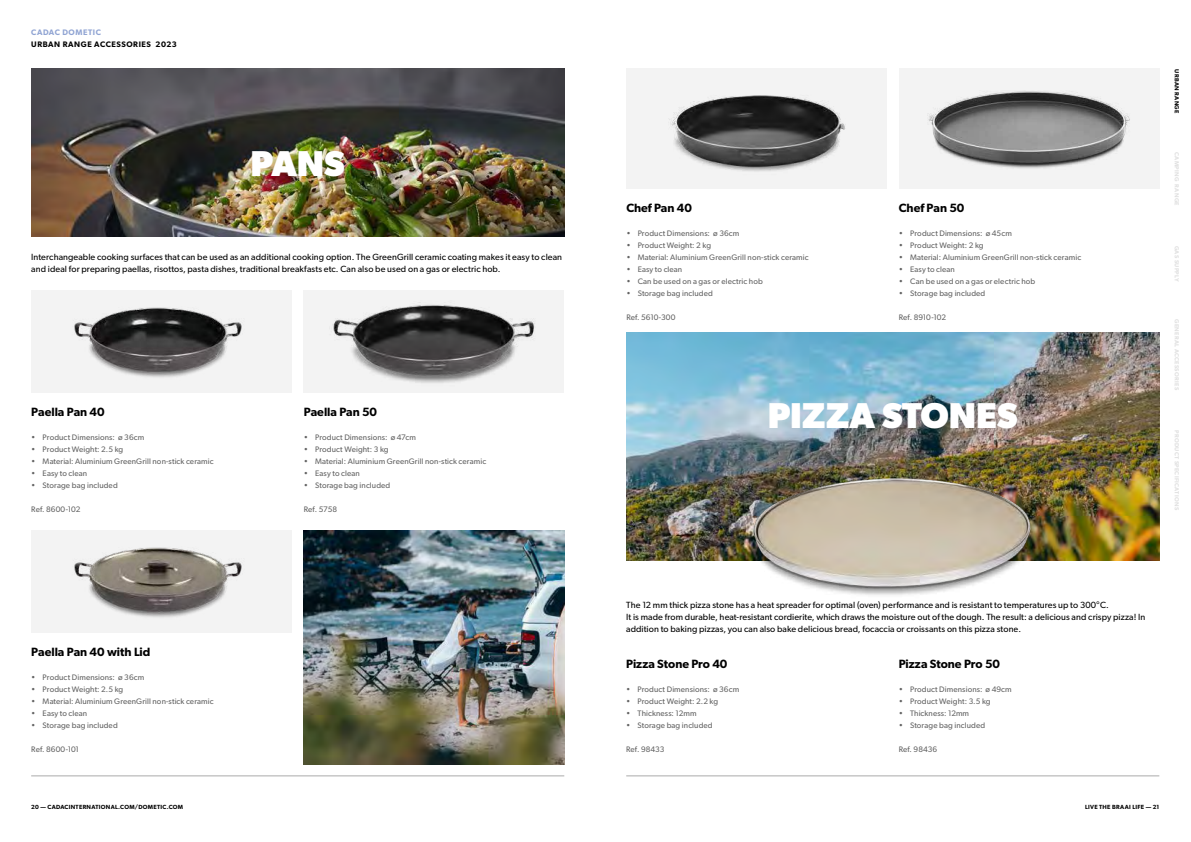
<style>
.page{position:relative;width:1191px;height:842px;background:#fff}
.page>*{position:absolute;margin:0;border:0;box-sizing:border-box;transform-origin:0 0}
.t1{font:700 36px "Gibson";color:#fff}
.t2{font:600 12px "Gibson";color:#000}
.t3{font:9px/12px "Gibson";letter-spacing:.01em;color:#000}
.t4{font:8px "Gibson";letter-spacing:.015em;color:#636363}
.t5{font:600 8px "Gibson";letter-spacing:.07em;color:#000}
.t6{font:600 8px "Gibson";letter-spacing:.07em;color:#90a4d3}
.t7{font:8px "Gibson";letter-spacing:-.01em;color:#636363}
.t8{font:600 6px "Gibson";letter-spacing:.045em;color:#000}
.t9{font:600 6px "Gibson";letter-spacing:.05em;color:#e0e0e0}
</style>
<div class="page">
<div style="left:31px;top:290px;width:261px;height:102px;background:#f3f3f3"></div>
<img style="left:74px;top:307px;width:168px;height:71px">
<div style="left:31px;top:530px;width:261px;height:102px;background:#f3f3f3"></div>
<img style="left:74px;top:547px;width:168px;height:71px">
<div style="left:304px;top:290px;width:260px;height:102px;background:#f3f3f3"></div>
<img style="left:333px;top:302px;width:202px;height:81px">
<img style="left:31px;top:68px;width:533px;height:168px">
<hr style="left:31px;top:776px;width:533px;height:1px;background:#aaa">
<div style="left:626px;top:68px;width:260px;height:120px;background:#f3f3f3"></div>
<div style="left:898px;top:68px;width:261px;height:120px;background:#f3f3f3"></div>
<img style="left:669px;top:95px;width:176px;height:77px">
<img style="left:928px;top:91px;width:202px;height:77px">
<img style="left:626px;top:332px;width:533px;height:228px">
<img style="left:736px;top:463px;width:311px;height:132px">
<hr style="left:626px;top:776px;width:533px;height:1px;background:#aaa">
<img style="left:304px;top:530px;width:260px;height:234px">
<p class="t6" style="left:31px;top:27px;width:71px">CADAC DOMETIC</p>
<p class="t5" style="left:31px;top:39px;width:147px">URBAN RANGE ACCESSORIES 2023</p>
<h1 class="t1" style="left:251px;top:142px;width:96px">PANS</h1>
<p class="t3" style="left:31px;top:251px;width:532px">Interchangeable cooking surfaces that can be used as an additional cooking option. The GreenGrill ceramic coating makes it easy to clean and ideal for preparing paellas, risottos, pasta dishes, traditional breakfasts etc. Can also be used on a gas or electric hob.</p>
<h2 class="t2" style="left:31px;top:405px;width:75px">Paella Pan 40</h2>
<p class="t4" style="left:31px;top:432px;width:114px">• Product Dimensions: ø 36cm</p>
<p class="t4" style="left:31px;top:444px;width:93px">• Product Weight: 2.5 kg</p>
<p class="t4" style="left:31px;top:456px;width:184px">• Material: Aluminium GreenGrill non-stick ceramic</p>
<p class="t4" style="left:31px;top:468px;width:57px">• Easy to clean</p>
<p class="t4" style="left:31px;top:480px;width:88px">• Storage bag included</p>
<p class="t4" style="left:31px;top:504px;width:51px">Ref. 8600-102</p>
<h2 class="t2" style="left:304px;top:405px;width:75px">Paella Pan 50</h2>
<p class="t4" style="left:304px;top:432px;width:114px">• Product Dimensions: ø 47cm</p>
<p class="t4" style="left:304px;top:444px;width:86px">• Product Weight: 3 kg</p>
<p class="t4" style="left:304px;top:456px;width:184px">• Material: Aluminium GreenGrill non-stick ceramic</p>
<p class="t4" style="left:304px;top:468px;width:57px">• Easy to clean</p>
<p class="t4" style="left:304px;top:480px;width:88px">• Storage bag included</p>
<p class="t4" style="left:304px;top:504px;width:35px">Ref. 5758</p>
<h2 class="t2" style="left:626px;top:201px;width:67px">Chef Pan 40</h2>
<p class="t4" style="left:626px;top:228px;width:114px">• Product Dimensions: ø 36cm</p>
<p class="t4" style="left:626px;top:240px;width:86px">• Product Weight: 2 kg</p>
<p class="t4" style="left:626px;top:252px;width:184px">• Material: Aluminium GreenGrill non-stick ceramic</p>
<p class="t4" style="left:626px;top:264px;width:57px">• Easy to clean</p>
<p class="t4" style="left:626px;top:276px;width:138px">• Can be used on a gas or electric hob</p>
<p class="t4" style="left:626px;top:288px;width:88px">• Storage bag included</p>
<p class="t4" style="left:626px;top:312px;width:51px">Ref. 5610-300</p>
<h2 class="t2" style="left:899px;top:201px;width:67px">Chef Pan 50</h2>
<p class="t4" style="left:899px;top:228px;width:114px">• Product Dimensions: ø 45cm</p>
<p class="t4" style="left:899px;top:240px;width:86px">• Product Weight: 2 kg</p>
<p class="t4" style="left:899px;top:252px;width:184px">• Material: Aluminium GreenGrill non-stick ceramic</p>
<p class="t4" style="left:899px;top:264px;width:57px">• Easy to clean</p>
<p class="t4" style="left:899px;top:276px;width:138px">• Can be used on a gas or electric hob</p>
<p class="t4" style="left:899px;top:288px;width:88px">• Storage bag included</p>
<p class="t7" style="left:899px;top:312px;width:49px">Ref. 8910-102</p>
<h1 class="t1" style="left:767px;top:394px;width:251px">PIZZA STONES</h1>
<p class="t8" style="left:1180px;top:69px;width:46px;rotate:90deg">URBAN RANGE</p>
<p class="t9" style="left:1180px;top:152px;width:55px;rotate:90deg">CAMPING RANGE</p>
<p class="t9" style="left:1180px;top:246px;width:37px;rotate:90deg">GAS SUPPLY</p>
<p class="t9" style="left:1180px;top:319px;width:72px;rotate:90deg">GENERAL ACCESSORIES</p>
<p class="t9" style="left:1180px;top:430px;width:81px;rotate:90deg">PRODUCT SPECIFICATIONS</p>
<h2 class="t2" style="left:31px;top:645px;width:121px">Paella Pan 40 with Lid</h2>
<p class="t4" style="left:31px;top:672px;width:114px">• Product Dimensions: ø 36cm</p>
<p class="t4" style="left:31px;top:684px;width:93px">• Product Weight: 2.5 kg</p>
<p class="t4" style="left:31px;top:696px;width:184px">• Material: Aluminium GreenGrill non-stick ceramic</p>
<p class="t4" style="left:31px;top:708px;width:57px">• Easy to clean</p>
<p class="t4" style="left:31px;top:720px;width:88px">• Storage bag included</p>
<p class="t4" style="left:31px;top:744px;width:49px">Ref. 8600-101</p>
<p class="t3" style="left:626px;top:599px;width:520px">The 12 mm thick pizza stone has a heat spreader for optimal (oven) performance and is resistant to temperatures up to 300°C.<br>It is made from durable, heat-resistant cordierite, which draws the moisture out of the dough. The result: a delicious and crispy pizza! In addition to baking pizzas, you can also bake delicious bread, focaccia or croissants on this pizza stone.</p>
<h2 class="t2" style="left:626px;top:657px;width:103px">Pizza Stone Pro 40</h2>
<p class="t4" style="left:626px;top:684px;width:114px">• Product Dimensions: ø 36cm</p>
<p class="t4" style="left:626px;top:696px;width:93px">• Product Weight: 2.2 kg</p>
<p class="t4" style="left:626px;top:708px;width:72px">• Thickness: 12mm</p>
<p class="t4" style="left:626px;top:720px;width:88px">• Storage bag included</p>
<p class="t4" style="left:626px;top:744px;width:40px">Ref. 98433</p>
<h2 class="t2" style="left:898px;top:657px;width:103px">Pizza Stone Pro 50</h2>
<p class="t4" style="left:898px;top:684px;width:114px">• Product Dimensions: ø 49cm</p>
<p class="t4" style="left:898px;top:696px;width:93px">• Product Weight: 3.5 kg</p>
<p class="t4" style="left:898px;top:708px;width:72px">• Thickness: 12mm</p>
<p class="t4" style="left:898px;top:720px;width:88px">• Storage bag included</p>
<p class="t4" style="left:898px;top:744px;width:40px">Ref. 98436</p>
<p class="t8" style="left:31px;top:803px;width:153px">20 — CADACINTERNATIONAL.COM/DOMETIC.COM</p>
<p class="t8" style="left:1085px;top:803px;width:76px">LIVE THE BRAAI LIFE — 21</p>
</div>
